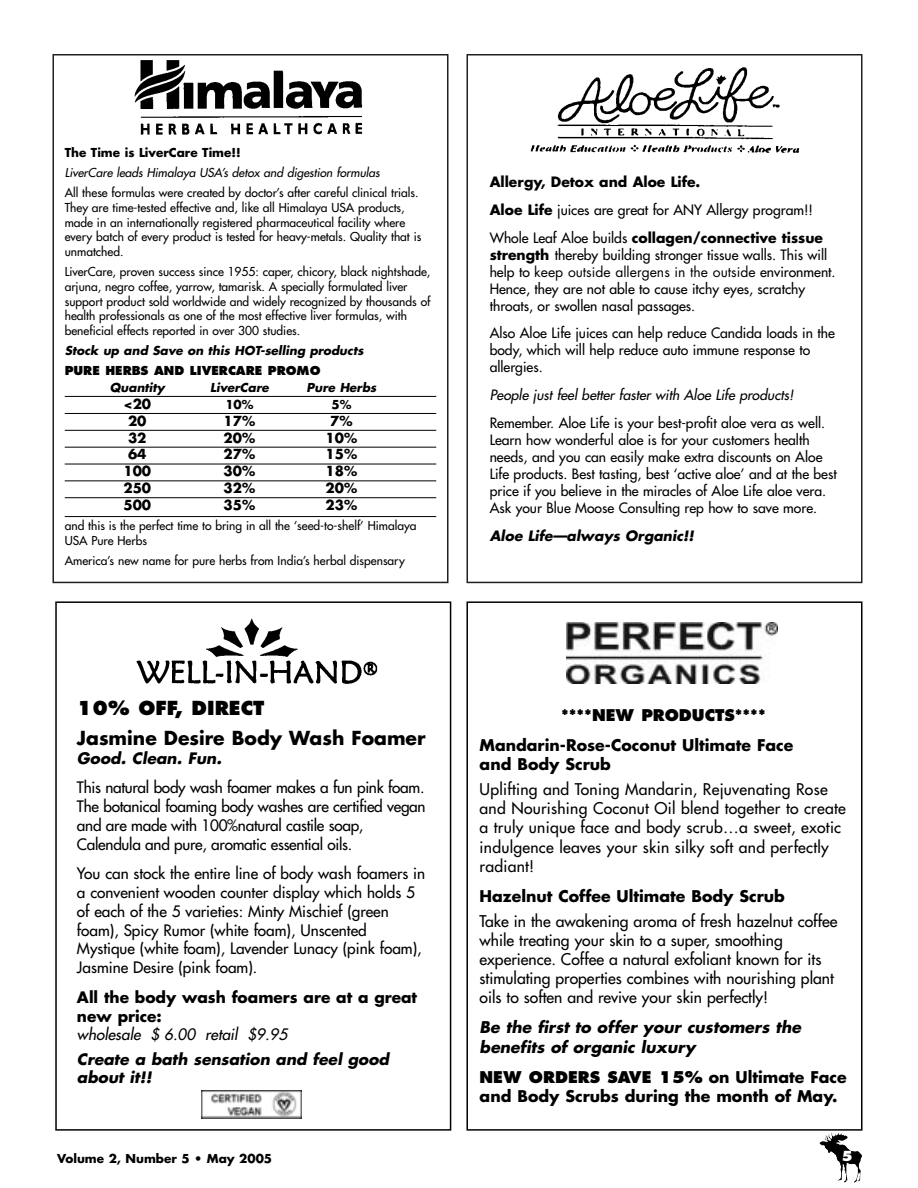
<style>
.page{position:relative;width:918px;height:1188px;background:#fff}
.page>*{position:absolute;margin:0;border:0;box-sizing:border-box;transform-origin:0 0}
.t1{font:700 18.75px "Futura";color:#000}
.t2{font:800 18.75px "Futura";color:#000}
.t3{font:15.75px/19.2px "Futura";color:#000}
.t4{font:700 15.75px/19.2px "Futura";color:#000}
.t5{font:italic 700 15.75px/19.2px "Futura";color:#000}
.t6{font:800 15.75px "Futura";color:#000}
.t7{font:15.45px/18.8px "Futura";color:#000}
.t8{font:15.45px/18.8px "Futura";letter-spacing:-.02em;color:#000}
.t9{font:italic 700 15.45px/18.8px "Futura";color:#000}
.t10{font:700 15.45px/18.8px "Futura";color:#000}
.t11{font:italic 15.45px "Futura";color:#000}
.t12{font:13.95px/17px "Futura";color:#000}
.t13{font:700 13.95px/27.8px "Futura";color:#000}
.t14{font:italic 13.95px "Futura";color:#000}
.t15{font:italic 700 13.95px "Futura";color:#000}
.t16{font:700 13.5px "Futura";color:#000}
.t17{font:800 13.5px "Futura";color:#fff}
.t18{font:12px/14.7px "Futura";color:#000}
.t19{font:italic 700 12px "Futura";color:#000}
.t20{font:700 12px "Futura";color:#000}
.t21{font:italic 12px "Futura";color:#000}
.t22{font:800 12px "Futura";color:#000}
.s1{font-weight:400}
.s2{font-weight:700}
.s3{font-style:inherit}
.s4{font-weight:800}
</style>
<div class="page">
<svg style="left:52px;top:54px;width:811px;height:530px"></svg>
<img style="left:132px;top:61px;width:240px;height:80px">
<div style="left:466px;top:601px;width:396px;height:530px;border:2px solid #000"></div>
<div style="left:55px;top:601px;width:396px;height:530px;border:2px solid #000"></div>
<img style="left:512px;top:56px;width:308px;height:110px">
<img style="left:566px;top:623px;width:212px;height:61px">
<img style="left:136px;top:618px;width:242px;height:66px">
<img style="left:201px;top:1090px;width:101px;height:29px">
<hr style="left:65px;top:396px;width:371px;height:1px;background:#000">
<hr style="left:65px;top:413px;width:371px;height:1px;background:#000">
<hr style="left:65px;top:430px;width:371px;height:1px;background:#000">
<hr style="left:65px;top:447px;width:371px;height:1px;background:#000">
<hr style="left:65px;top:464px;width:371px;height:1px;background:#000">
<hr style="left:65px;top:480px;width:371px;height:1px;background:#000">
<hr style="left:65px;top:497px;width:371px;height:1px;background:#000">
<hr style="left:65px;top:516px;width:371px;height:1px;background:#000">
<img style="left:832px;top:1132px;width:30px;height:46px">
<p class="t20" style="left:65px;top:147px;width:178px">The Time is LiverCare Time!!</p>
<p class="t21" style="left:65px;top:167px;width:317px">LiverCare leads Himalaya USA’s detox and digestion formulas</p>
<p class="t18" style="left:65px;top:186px;width:358px">All these formulas were created by doctor’s after careful clinical trials.<br>They are time-tested effective and, like all Himalaya USA products, made in an internationally registered pharmaceutical facility where every batch of every product is tested for heavy-metals. Quality that is unmatched.</p>
<p class="t18" style="left:65px;top:265px;width:367px">LiverCare, proven success since 1955: caper, chicory, black nightshade, arjuna, negro coffee, yarrow, tamarisk. A specially formulated liver support product sold worldwide and widely recognized by thousands of health professionals as one of the most effective liver formulas, with beneficial effects reported in over 300 studies.</p>
<p class="t19" style="left:65px;top:345px;width:300px">Stock up and Save on this HOT-selling products</p>
<p class="t22" style="left:65px;top:365px;width:257px">PURE HERBS AND LIVERCARE PROMO</p>
<p class="t19" style="left:110px;top:382px;width:56px">Quantity</p>
<p class="t19" style="left:210px;top:382px;width:60px">LiverCare</p>
<p class="t19" style="left:307px;top:382px;width:71px">Pure Herbs</p>
<p class="t16" style="left:123px;top:398px;width:29px">&lt;20</p>
<p class="t20" style="left:225px;top:399px;width:30px">10%</p>
<p class="t20" style="left:331px;top:399px;width:21px">5%</p>
<p class="t16" style="left:128px;top:415px;width:20px">20</p>
<p class="t16" style="left:224px;top:415px;width:33px">17%</p>
<p class="t16" style="left:330px;top:415px;width:24px">7%</p>
<p class="t16" style="left:128px;top:431px;width:20px">32</p>
<p class="t16" style="left:224px;top:431px;width:33px">20%</p>
<p class="t16" style="left:326px;top:431px;width:33px">10%</p>
<p class="t16" style="left:128px;top:448px;width:20px">64</p>
<p class="t16" style="left:224px;top:448px;width:33px">27%</p>
<p class="t16" style="left:326px;top:448px;width:33px">15%</p>
<p class="t16" style="left:123px;top:465px;width:29px">100</p>
<p class="t16" style="left:224px;top:465px;width:33px">30%</p>
<p class="t16" style="left:326px;top:465px;width:33px">18%</p>
<p class="t16" style="left:123px;top:482px;width:29px">250</p>
<p class="t16" style="left:224px;top:482px;width:33px">32%</p>
<p class="t16" style="left:326px;top:482px;width:33px">20%</p>
<p class="t16" style="left:123px;top:499px;width:29px">500</p>
<p class="t16" style="left:224px;top:499px;width:33px">35%</p>
<p class="t16" style="left:326px;top:499px;width:33px">23%</p>
<p class="t18" style="left:65px;top:519px;width:353px">and this is the perfect time to bring in all the ‘seed-to-shelf’ Himalaya<br>USA Pure Herbs</p>
<p class="t18" style="left:65px;top:554px;width:342px">America’s new name for pure herbs from India’s herbal dispensary</p>
<p class="t13" style="left:490px;top:169px;width:335px">Allergy, Detox and Aloe Life.<br>Aloe Life <span class="s1">juices are great for ANY Allergy program!!<br>Whole Leaf Aloe builds</span> collagen/connective tissue</p>
<p class="t12" style="left:490px;top:247px;width:347px"><span class="s2">strength</span> thereby building stronger tissue walls. This will help to <span class="s3">keep outside allergens in the outside</span> environment.<br>Hence, they are not able to cause itchy eyes, scratchy throats, or swollen nasal passages.</p>
<p class="t12" style="left:490px;top:326px;width:347px">Also Aloe Life juices can help reduce Candida loads in the body, which will help reduce auto immune response to allergies.</p>
<p class="t14" style="left:490px;top:388px;width:305px">People just feel better faster with Aloe Life products!</p>
<p class="t12" style="left:490px;top:415px;width:349px">Remember. Aloe Life is your best-profit aloe vera as well.<br>Learn how wonderful aloe is for your customers health needs, and you can easily make extra discounts on Aloe Life products. Best tasting, best ‘active aloe’ and at the best price if you believe in the miracles of Aloe Life aloe vera.<br>Ask your Blue Moose Consulting rep how to save more.</p>
<p class="t15" style="left:490px;top:529px;width:206px">Aloe Life—always Organic!!</p>
<h1 class="t2" style="left:77px;top:700px;width:189px">10% OFF, DIRECT</h1>
<h1 class="t1" style="left:77px;top:729px;width:350px">Jasmine Desire Body Wash Foamer</h1>
<p class="t9" style="left:77px;top:750px;width:146px">Good. Clean. Fun.</p>
<p class="t8" style="left:77px;top:779px;width:350px">This natural body wash foamer makes a fun pink foam.<br>The botanical foaming body washes are certified vegan and are made with 100%natural castile soap, Calendula and pure, aromatic essential oils.</p>
<p class="t7" style="left:77px;top:865px;width:350px">You can stock the entire line of body wash foamers in a convenient wooden counter display which holds 5 of each of the 5 varieties: Minty Mischief (green foam), Spicy Rumor (white foam), Unscented Mystique (white foam), Lavender Lunacy (pink foam), Jasmine Desire (pink foam).</p>
<p class="t10" style="left:77px;top:989px;width:342px">All the body wash foamers are at a great new price:</p>
<p class="t11" style="left:77px;top:1027px;width:212px">wholesale $ 6.00 retail $9.95</p>
<p class="t9" style="left:77px;top:1051px;width:314px">Create a bath sensation and feel good about it!!</p>
<p class="t20" style="left:57px;top:1153px;width:216px">Volume 2, Number 5 • May 2005</p>
<h2 class="t6" style="left:561px;top:708px;width:206px">****NEW PRODUCTS****</h2>
<h2 class="t4" style="left:480px;top:737px;width:315px">Mandarin-Rose-Coconut Ultimate Face and Body Scrub</h2>
<h2 class="t3" style="left:480px;top:781px;width:368px">Uplifting and Toning Mandarin, Rejuvenating Rose and Nourishing Coconut Oil blend together to create a truly unique face and body scrub…a sweet, exotic indulgence leaves your skin silky soft and perfectly radiant!</h2>
<h2 class="t4" style="left:480px;top:888px;width:307px">Hazelnut Coffee Ultimate Body Scrub</h2>
<p class="t3" style="left:480px;top:912px;width:359px">Take in the awakening aroma of fresh hazelnut coffee while treating your skin to a super, smoothing experience. Coffee a natural exfoliant known for its stimulating properties combines with nourishing plant oils to soften and revive your skin perfectly!</p>
<h2 class="t5" style="left:480px;top:1019px;width:323px">Be the first to offer your customers the benefits of organic luxury</h2>
<h2 class="t4" style="left:480px;top:1069px;width:369px"><span class="s4">NEW ORDERS SAVE 15%</span> on Ultimate Face and Body Scrubs during the month of May.</h2>
<p class="t17" style="left:841px;top:1150px;width:13px">5</p>
</div>
